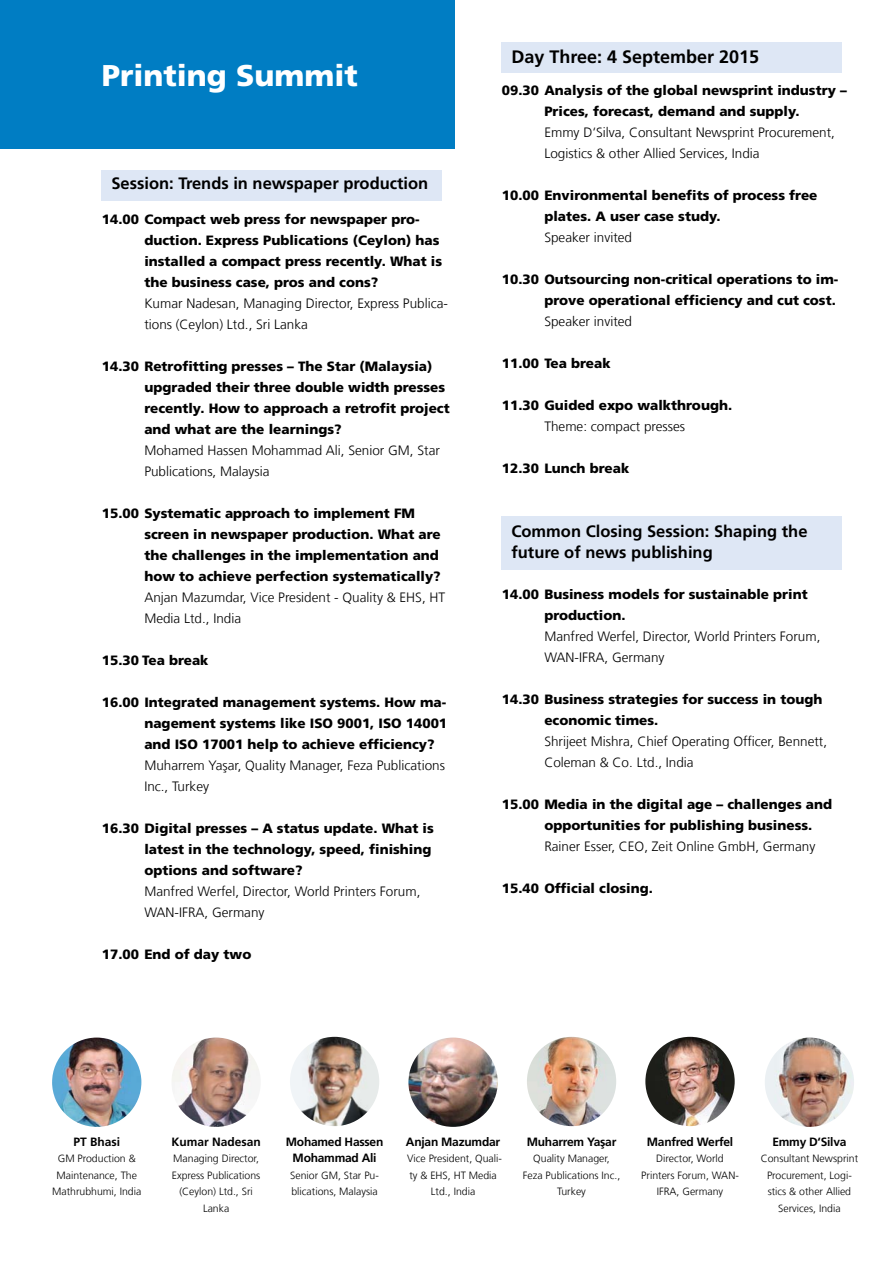
<style>
.page{position:relative;width:893px;height:1263px;background:#fff}
.page>*{position:absolute;margin:0;border:0;box-sizing:border-box;transform-origin:0 0}
.t1{font:900 30px "Frutiger LT Com";color:#fff}
.t2{font:700 18px "Frutiger LT Com";color:#000}
.t3{font:700 16.5px/21px "Frutiger LT Com";color:#000}
.t4{font:900 13.5px/21px "Frutiger LT Com";color:#000}
.t5{font:300 13.5px/21px "Frutiger LT Com";color:#000}
.t6{font:700 12px/16.5px "Frutiger LT Com";letter-spacing:-.02em;color:#000;text-align:center}
.t7{font:700 12px "Frutiger LT Com";color:#000}
.t8{font:300 10.5px/16.5px "Frutiger LT Com";color:#000;text-align:center}
</style>
<div class="page">
<div style="left:0;top:0;width:454px;height:149px;background:#007dc3"></div>
<div style="left:502px;top:43px;width:340px;height:30px;background:#dee7f5"></div>
<div style="left:102px;top:170px;width:340px;height:30px;background:#dee7f5"></div>
<div style="left:502px;top:517px;width:340px;height:53px;background:#dee7f5"></div>
<img style="left:171px;top:1037px;width:90px;height:90px;border-radius:45px">
<img style="left:52px;top:1037px;width:89px;height:90px;border-radius:45px">
<img style="left:290px;top:1037px;width:89px;height:89px;border-radius:45px">
<img style="left:408px;top:1037px;width:90px;height:90px;border-radius:45px">
<img style="left:527px;top:1037px;width:89px;height:89px;border-radius:45px">
<img style="left:645px;top:1037px;width:90px;height:89px;border-radius:45px">
<img style="left:765px;top:1037px;width:89px;height:90px;border-radius:45px">
<h1 class="t1" style="left:102px;top:57px;width:257px">Printing Summit</h1>
<p class="t3" style="left:111px;top:173px;width:318px">Session: Trends in newspaper production</p>
<p class="t4" style="left:144px;top:209px;width:299px;text-indent:-43px">14.00 Compact web press for newspaper pro&shy;duction. Express Publications (Ceylon) has installed a compact press recently. What is the business case, pros and cons?</p>
<p class="t5" style="left:144px;top:293px;width:305px">Kumar Nadesan, Managing Director, Express Publica&shy;tions (Ceylon) Ltd., Sri Lanka</p>
<p class="t4" style="left:144px;top:356px;width:307px;text-indent:-43px">14.30 Retrofitting presses – The Star (Malaysia) upgraded their three double width presses recently. How to approach a retrofit project and what are the learnings?</p>
<p class="t5" style="left:144px;top:440px;width:297px">Mohamed Hassen Mohammad Ali, Senior GM, Star<br>Publications, Malaysia</p>
<p class="t4" style="left:144px;top:503px;width:298px;text-indent:-43px">15.00 Systematic approach to implement FM screen in newspaper production. What are the challenges in the implementation and how to achieve perfection systematically?</p>
<p class="t5" style="left:144px;top:587px;width:302px">Anjan Mazumdar, Vice President - Quality &amp; EHS, HT<br>Media Ltd., India</p>
<p class="t4" style="left:102px;top:650px;width:108px">15.30 Tea break</p>
<p class="t4" style="left:144px;top:692px;width:304px;text-align:justify;text-indent:-43px">16.00 Integrated management systems. How ma&shy;nagement systems like ISO 9001, ISO 14001 and ISO 17001 help to achieve efficiency?</p>
<p class="t5" style="left:144px;top:755px;width:302px">Muharrem Yaşar, Quality Manager, Feza Publications<br>Inc., Turkey</p>
<p class="t4" style="left:144px;top:818px;width:291px;text-indent:-43px">16.30 Digital presses – A status update. What is latest in the technology, speed, finishing options and software?</p>
<p class="t5" style="left:144px;top:881px;width:278px">Manfred Werfel, Director, World Printers Forum,<br>WAN-IFRA, Germany</p>
<p class="t4" style="left:102px;top:944px;width:151px">17.00 End of day two</p>
<h2 class="t2" style="left:511px;top:46px;width:249px">Day Three: 4 September 2015</h2>
<p class="t4" style="left:502px;top:79px;width:346px;text-align:center">09.30 Analysis of the global newsprint industry –<br>Prices, forecast, demand and supply.</p>
<p class="t5" style="left:544px;top:122px;width:292px">Emmy D‘Silva, Consultant Newsprint Procurement,<br>Logistics &amp; other Allied Services, India</p>
<p class="t4" style="left:544px;top:184px;width:275px;text-indent:-43px">10.00 Environmental benefits of process free plates. A user case study.</p>
<p class="t5" style="left:544px;top:227px;width:89px">Speaker invited</p>
<p class="t4" style="left:502px;top:268px;width:338px;text-align:right">10.30 Outsourcing non-critical operations to im&shy;prove operational efficiency and cut cost.</p>
<p class="t5" style="left:544px;top:311px;width:89px">Speaker invited</p>
<p class="t4" style="left:502px;top:352px;width:110px">11.00 Tea break</p>
<p class="t4" style="left:502px;top:394px;width:232px">11.30 Guided expo walkthrough.</p>
<p class="t5" style="left:544px;top:416px;width:142px">Theme: compact presses</p>
<p class="t4" style="left:502px;top:457px;width:129px">12.30 Lunch break</p>
<p class="t3" style="left:511px;top:520px;width:298px">Common Closing Session: Shaping the future of news publishing</p>
<p class="t4" style="left:544px;top:583px;width:265px;text-indent:-43px">14.00 Business models for sustainable print production.</p>
<p class="t5" style="left:544px;top:626px;width:278px">Manfred Werfel, Director, World Printers Forum,<br>WAN-IFRA, Germany</p>
<p class="t4" style="left:544px;top:688px;width:279px;text-indent:-43px">14.30 Business strategies for success in tough economic times.</p>
<p class="t5" style="left:544px;top:731px;width:284px">Shrijeet Mishra, Chief Operating Officer, Bennett,<br>Coleman &amp; Co. Ltd., India</p>
<p class="t4" style="left:544px;top:793px;width:289px;text-indent:-43px">15.00 Media in the digital age – challenges and opportunities for publishing business.</p>
<p class="t5" style="left:544px;top:836px;width:273px">Rainer Esser, CEO, Zeit Online GmbH, Germany</p>
<p class="t4" style="left:502px;top:877px;width:153px">15.40 Official closing.</p>
<p class="t6" style="left:73px;top:1133px;width:48px">PT Bhasi</p>
<p class="t8" style="left:52px;top:1150px;width:91px">GM Production &amp;<br>Maintenance, The<br>Mathrubhumi, India</p>
<p class="t7" style="left:171px;top:1134px;width:91px">Kumar Nadesan</p>
<p class="t8" style="left:172px;top:1150px;width:90px">Managing Director,<br>Express Publications (Ceylon) Ltd., Sri<br>Lanka</p>
<p class="t6" style="left:286px;top:1133px;width:99px">Mohamed Hassen<br>Mohammad Ali</p>
<p class="t8" style="left:290px;top:1167px;width:90px;text-align:left">Senior GM, Star Pu&shy;blications, Malaysia</p>
<p class="t6" style="left:406px;top:1133px;width:96px">Anjan Mazumdar</p>
<p class="t8" style="left:407px;top:1150px;width:96px">Vice President, Quali&shy;ty &amp; EHS, HT Media<br>Ltd., India</p>
<p class="t6" style="left:527px;top:1133px;width:91px">Muharrem Yaşar</p>
<p class="t8" style="left:523px;top:1150px;width:99px">Quality Manager,<br>Feza Publications Inc.,<br>Turkey</p>
<p class="t6" style="left:647px;top:1133px;width:88px">Manfred Werfel</p>
<p class="t8" style="left:641px;top:1150px;width:99px">Director, World<br>Printers Forum, WAN-<br>IFRA, Germany</p>
<p class="t6" style="left:772px;top:1133px;width:76px">Emmy D‘Silva</p>
<p class="t8" style="left:761px;top:1150px;width:99px">Consultant Newsprint<br>Procurement, Logi&shy;stics &amp; other Allied<br>Services, India</p>
</div>
